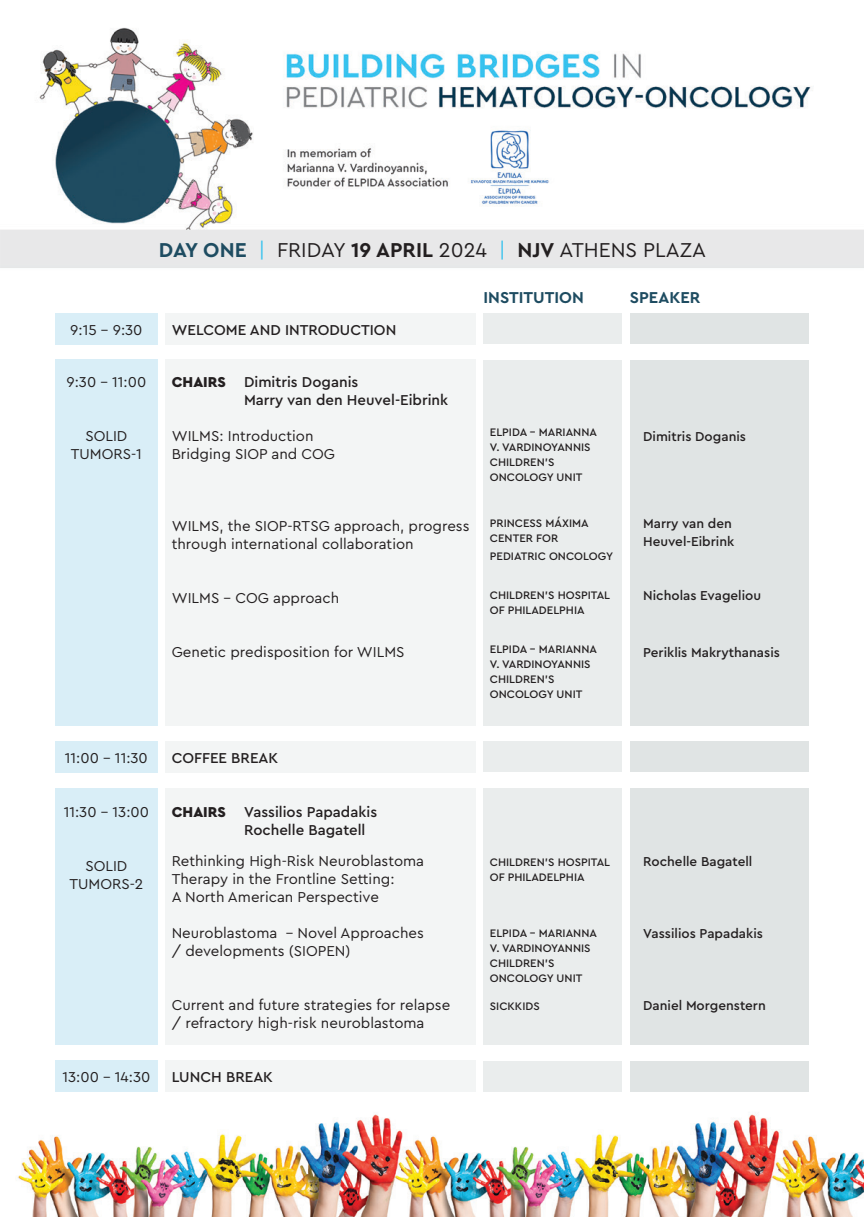
<style>
.page{position:relative;width:864px;height:1217px;background:#fff}
.page>*{position:absolute;margin:0;border:0;box-sizing:border-box;transform-origin:0 0}
.t1{font:21px "Cera Pro";color:#231f20}
.t2{font:700 16.5px "Cera Pro";color:#1e4c61}
.t3{font:15px/18px "Cera Pro";color:#231f20}
.t4{font:500 15px/18px "Cera Pro";color:#231f20}
.t5{font:500 13.5px/18px "Cera Pro";color:#231f20}
.t6{font:500 11.4px/15px "Cera Pro";color:#231f20}
.s1{font-weight:700;color:#1e4c61}
.s2{color:#37c2ee}
.s3{font-weight:700}
.s4{font-weight:900}
</style>
<div class="page">
<img style="left:0;top:27px;width:863px;height:1065px">
<div style="left:483px;top:313px;width:138px;height:31px;background:#eaeded"></div>
<div style="left:55px;top:313px;width:102px;height:31px;background:#d9eef7"></div>
<div style="left:165px;top:313px;width:310px;height:31px;background:#f3f5f5"></div>
<div style="left:629px;top:313px;width:179px;height:31px;background:#e0e4e4"></div>
<div style="left:483px;top:741px;width:138px;height:31px;background:#eaeded"></div>
<div style="left:55px;top:741px;width:102px;height:31px;background:#d9eef7"></div>
<div style="left:165px;top:741px;width:310px;height:31px;background:#f3f5f5"></div>
<div style="left:629px;top:741px;width:179px;height:31px;background:#e0e4e4"></div>
<div style="left:483px;top:1060px;width:138px;height:31px;background:#eaeded"></div>
<div style="left:55px;top:1060px;width:102px;height:31px;background:#d9eef7"></div>
<div style="left:165px;top:1060px;width:310px;height:31px;background:#f3f5f5"></div>
<div style="left:629px;top:1060px;width:179px;height:31px;background:#e0e4e4"></div>
<div style="left:483px;top:360px;width:138px;height:365px;background:#eaeded"></div>
<div style="left:55px;top:360px;width:102px;height:365px;background:#d9eef7"></div>
<div style="left:165px;top:360px;width:310px;height:365px;background:#f3f5f5"></div>
<div style="left:629px;top:360px;width:179px;height:365px;background:#e0e4e4"></div>
<div style="left:483px;top:788px;width:138px;height:256px;background:#eaeded"></div>
<div style="left:55px;top:788px;width:102px;height:256px;background:#d9eef7"></div>
<div style="left:165px;top:788px;width:310px;height:256px;background:#f3f5f5"></div>
<div style="left:629px;top:788px;width:179px;height:256px;background:#e0e4e4"></div>
<img style="left:18px;top:1114px;width:845px;height:102px">
<h1 class="t1" style="left:159px;top:236px;width:548px"><span class="s1">DAY ONE</span> <span class="s2">|</span> FRIDAY <span class="s3">19 APRIL</span> 2024 <span class="s2">|</span> <span class="s3">NJV</span> ATHENS PLAZA</h1>
<p class="t2" style="left:483px;top:286px;width:102px">INSTITUTION</p>
<p class="t2" style="left:629px;top:286px;width:72px">SPEAKER</p>
<p class="t3" style="left:70px;top:320px;width:74px">9:15 – 9:30</p>
<p class="t4" style="left:172px;top:320px;width:226px">WELCOME AND INTRODUCTION</p>
<p class="t3" style="left:66px;top:372px;width:81px">9:30 – 11:00</p>
<p class="t3" style="left:71px;top:426px;width:72px;text-align:center">SOLID<br>TUMORS-1</p>
<p class="t4" style="left:244px;top:372px;width:205px;text-indent:-72px"><span class="s4">CHAIRS</span> Dimitris Doganis<br>Marry van den Heuvel-Eibrink</p>
<p class="t3" style="left:172px;top:426px;width:165px">WILMS: Introduction<br>Bridging SIOP and COG</p>
<p class="t3" style="left:172px;top:516px;width:299px">WILMS, the SIOP-RTSG approach, progress through international collaboration</p>
<p class="t3" style="left:172px;top:588px;width:169px">WILMS – COG approach</p>
<p class="t3" style="left:172px;top:642px;width:234px">Genetic predisposition for WILMS</p>
<p class="t6" style="left:489px;top:424px;width:109px">ELPIDA – MARIANNA<br>V. VARDINOYANNIS<br>CHILDREN’S<br>ONCOLOGY UNIT</p>
<p class="t6" style="left:489px;top:515px;width:100px">PRINCESS MÁXIMA<br>CENTER FOR</p>
<p class="t6" style="left:489px;top:548px;width:125px">PEDIATRIC ONCOLOGY</p>
<p class="t6" style="left:489px;top:587px;width:122px">CHILDREN’S HOSPITAL<br>OF PHILADELPHIA</p>
<p class="t6" style="left:489px;top:641px;width:109px">ELPIDA – MARIANNA<br>V. VARDINOYANNIS<br>CHILDREN’S<br>ONCOLOGY UNIT</p>
<p class="t3" style="left:65px;top:747px;width:84px">11:00 – 11:30</p>
<p class="t4" style="left:172px;top:747px;width:108px">COFFEE BREAK</p>
<p class="t3" style="left:64px;top:802px;width:87px">11:30 – 13:00</p>
<p class="t3" style="left:69px;top:856px;width:75px;text-align:center">SOLID<br>TUMORS-2</p>
<p class="t4" style="left:244px;top:802px;width:134px;text-indent:-72px"><span class="s4">CHAIRS</span> Vassilios Papadakis<br>Rochelle Bagatell</p>
<p class="t3" style="left:172px;top:851px;width:254px">Rethinking High-Risk Neuroblastoma<br>Therapy in the Frontline Setting:<br>A North American Perspective</p>
<p class="t3" style="left:172px;top:923px;width:254px">Neuroblastoma – Novel Approaches / developments (SIOPEN)</p>
<p class="t3" style="left:172px;top:995px;width:280px">Current and future strategies for relapse / refractory high-risk neuroblastoma</p>
<p class="t3" style="left:62px;top:1066px;width:89px">13:00 – 14:30</p>
<p class="t4" style="left:172px;top:1066px;width:103px">LUNCH BREAK</p>
<p class="t6" style="left:489px;top:854px;width:122px">CHILDREN’S HOSPITAL<br>OF PHILADELPHIA</p>
<p class="t6" style="left:489px;top:924px;width:109px">ELPIDA – MARIANNA<br>V. VARDINOYANNIS<br>CHILDREN’S<br>ONCOLOGY UNIT</p>
<p class="t6" style="left:489px;top:998px;width:51px">SICKKIDS</p>
<p class="t5" style="left:643px;top:427px;width:104px">Dimitris Doganis</p>
<p class="t5" style="left:643px;top:514px;width:93px">Marry van den<br>Heuvel-Eibrink</p>
<p class="t5" style="left:643px;top:586px;width:119px">Nicholas Evageliou</p>
<p class="t5" style="left:643px;top:643px;width:138px">Periklis Makrythanasis</p>
<p class="t5" style="left:643px;top:852px;width:111px">Rochelle Bagatell</p>
<p class="t5" style="left:643px;top:924px;width:121px">Vassilios Papadakis</p>
<p class="t5" style="left:643px;top:996px;width:124px">Daniel Morgenstern</p>
</div>
